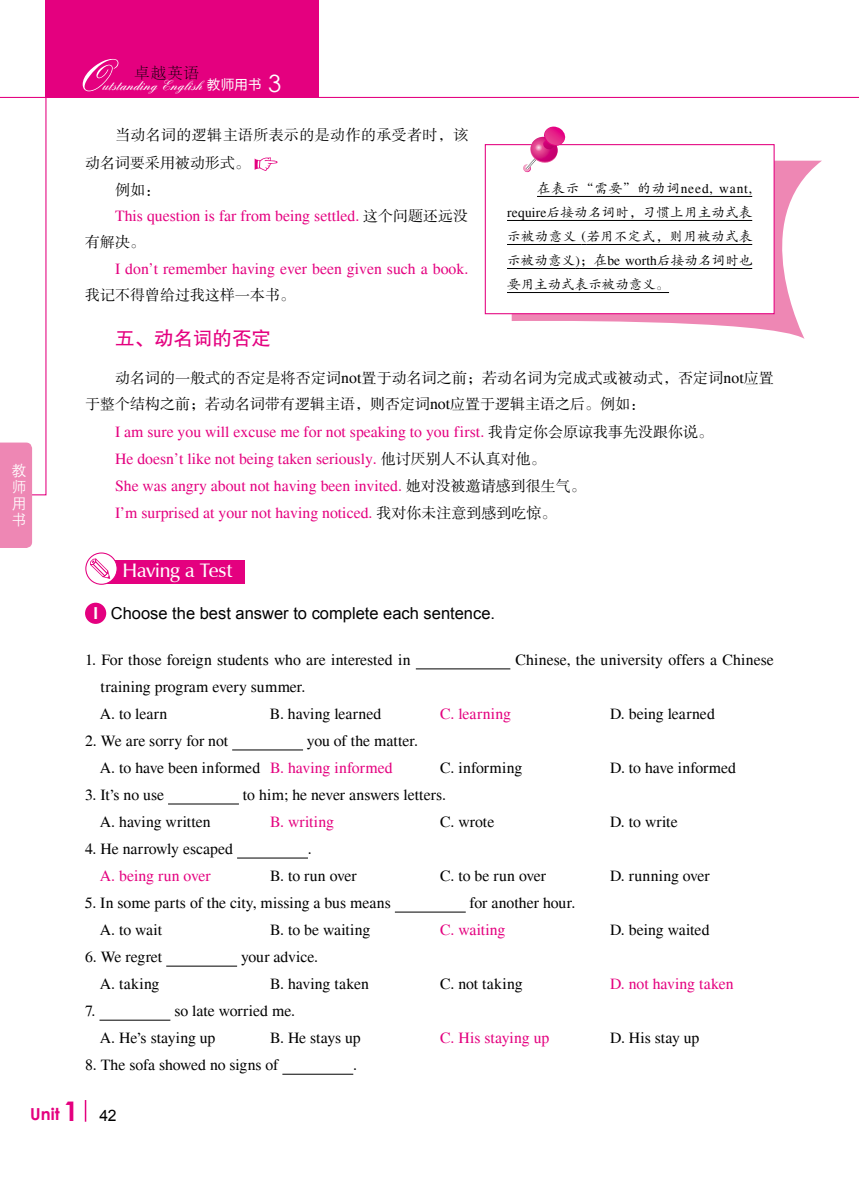
<style>
.page{position:relative;width:859px;height:1183px;background:#fff}
.page>*{position:absolute;margin:0;border:0;box-sizing:border-box;transform-origin:0 0}
.t1{font:23.85px "Century Gothic";color:#fff}
.t2{font:600 19.5px "Zapf Humanist 601 BT";letter-spacing:-.015em;color:#fff}
.t3{font:19.5px "FZHTJW GB1 0";color:#e4007f}
.t4{font:16.5px "Arial";color:#000}
.t5{font:700 16.5px "Century Gothic";color:#e4007f}
.t6{font:15.75px/27px "Times";color:#000}
.t7{font:15.75px/27px "Times";color:#e4007f}
.t8{font:15.75px "Arial";color:#000}
.t9{font:15px/26.4px "FZSSJW GB1 0";letter-spacing:.005em;color:#000}
.t10{font:15px/27.8px "FZSSJW GB1 0";letter-spacing:.025em;color:#000}
.t11{font:15px "FZBSJW GB1 0";color:#000}
.t12{font:15px/16.5px "FZZDXJW GB1 0";color:#fff;text-align:justify}
.t13{font:600 13.8px "Englische Sch T";letter-spacing:.01em;color:#fff}
.t14{font:13.5px/24px "FZKTJW GB1 0";letter-spacing:.015em;color:#000;text-align:justify}
.s1{font-family:"Microsoft Ya Hei";font-weight:400;font-size:13.05px}
.s2{font-family:"FZSSJW GB1 0";font-size:15px;color:#000}
.s3{font-size:15px}
.s4{font-family:"Times";font-size:15.75px}
.s5{font-family:"Times"}
.s6{font-size:27px}
.s7{font-weight:700;color:#fff}
.s8{color:#e4007f}
</style>
<div class="page">
<hr style="left:416px;top:668px;width:94px;height:1px;background:#000">
<hr style="left:232px;top:749px;width:71px;height:1px;background:#000">
<hr style="left:168px;top:803px;width:71px;height:1px;background:#000">
<hr style="left:237px;top:857px;width:71px;height:1px;background:#000">
<hr style="left:395px;top:911px;width:71px;height:1px;background:#000">
<hr style="left:166px;top:965px;width:71px;height:1px;background:#000">
<hr style="left:99px;top:1019px;width:71px;height:1px;background:#000">
<hr style="left:282px;top:1073px;width:71px;height:1px;background:#000">
<div style="left:85px;top:602px;width:21px;height:21px;background:#e4007f;border-radius:50%"></div>
<div style="left:104px;top:560px;width:140px;height:23px;background:#e4007f"></div>
<svg style="left:86px;top:553px;width:31px;height:31px"></svg>
<div style="left:85px;top:552px;width:33px;height:32px;border:1px solid #e4007f;border-radius:50%"></div>
<svg style="left:90px;top:558px;width:20px;height:22px"></svg>
<svg style="left:255px;top:157px;width:23px;height:14px"></svg>
<svg style="left:512px;top:160px;width:310px;height:179px"></svg>
<div style="left:485px;top:144px;width:290px;height:170px;background:#fff;border:1px solid #e4007f"></div>
<div style="left:524px;top:165px;width:7px;height:7px;background:#e83997;border-radius:50%"></div>
<svg style="left:523px;top:164px;width:7px;height:8px"></svg>
<svg style="left:525px;top:126px;width:42px;height:43px"></svg>
<hr style="left:537px;top:196px;width:215px;height:1px;background:#000">
<hr style="left:507px;top:220px;width:245px;height:1px;background:#000">
<hr style="left:507px;top:244px;width:74px;height:1px;background:#000">
<hr style="left:586px;top:244px;width:166px;height:1px;background:#000">
<hr style="left:507px;top:268px;width:68px;height:1px;background:#000">
<hr style="left:580px;top:268px;width:172px;height:1px;background:#000">
<hr style="left:507px;top:292px;width:162px;height:1px;background:#000">
<svg style="left:85px;top:1100px;width:1px;height:21px"></svg>
<div style="left:46px;top:0;width:273px;height:98px;background:#e4007f"></div>
<hr style="left:0;top:97px;width:859px;height:1px;background:#e4007f">
<svg style="left:83px;top:59px;width:35px;height:32px"></svg>
<svg style="left:0;top:0;width:47px;height:548px"></svg>
<p class="t12" style="left:12px;top:462px;width:16px">教师用书</p>
<p class="t11" style="left:134px;top:64px;width:66px">卓越英语</p>
<p class="t13" style="left:102px;top:78px;width:161px">utstanding English <span class="s1">教师用书</span></p>
<h1 class="t1" style="left:268px;top:67px;width:15px">3</h1>
<p class="t10" style="left:85px;top:122px;width:385px;text-indent:30px">当动名词的逻辑主语所表示的是动作的承受者时，该动名词要采用被动形式。</p>
<p class="t9" style="left:115px;top:177px;width:46px">例如：</p>
<p class="t7" style="left:115px;top:202px;width:355px">This question is far from being settled. <span class="s2">这个问题还远没</span></p>
<p class="t9" style="left:85px;top:230px;width:61px">有解决。</p>
<p class="t7" style="left:115px;top:255px;width:355px">I don<span class="s3">’</span>t remember having ever been given such a book.</p>
<p class="t9" style="left:85px;top:282px;width:211px">我记不得曾给过我这样一本书。</p>
<p class="t3" style="left:115px;top:328px;width:157px">五、动名词的否定</p>
<p class="t9" style="left:85px;top:365px;width:690px;text-indent:30px">动名词的一般式的否定是将否定词<span class="s4">not</span>置于动名词之前；若动名词为完成式或被动式，否定词<span class="s4">not</span>应置于整个结构之前；若动名词带有逻辑主语，则否定词<span class="s4">not</span>应置于逻辑主语之后。例如：</p>
<p class="t7" style="left:115px;top:418px;width:600px">I am sure you will excuse me for not speaking to you first. <span class="s2">我肯定你会原谅我事先没跟你说。</span>He doesn<span class="s3">’</span>t like not being taken seriously. <span class="s2">他讨厌别人不认真对他。<br></span>She was angry about not having been invited. <span class="s2">她对没被邀请感到很生气。<br></span>I<span class="s3">’</span>m surprised at your not having noticed. <span class="s2">我对你未注意到感到吃惊。</span></p>
<p class="t14" style="left:507px;top:176px;width:247px;text-indent:30px">在表示“需要”的动词<span class="s5">need, want, require</span>后接动名词时，习惯上用主动式表示被动意义 <span class="s5">(</span>若用不定式，则用被动式表示被动意义<span class="s5">)</span>；在<span class="s5">be worth</span>后接动名词时也要用主动式表示被动意义。</p>
<p class="t5" style="left:30px;top:1101px;width:50px">Unit <span class="s6">1</span></p>
<p class="t2" style="left:123px;top:558px;width:111px">Having a Test</p>
<p class="t4" style="left:94px;top:602px;width:403px"><span class="s7">I</span> Choose the best answer to complete each sentence.</p>
<p class="t6" style="left:85px;top:646px;width:327px">1. For those foreign students who are interested in</p>
<p class="t6" style="left:515px;top:646px;width:260px">Chinese, the university offers a Chinese</p>
<p class="t6" style="left:100px;top:673px;width:207px">training program every summer.<br>A. to learn</p>
<p class="t6" style="left:270px;top:700px;width:113px">B. having learned</p>
<p class="t7" style="left:440px;top:700px;width:72px">C. learning</p>
<p class="t6" style="left:610px;top:700px;width:106px">D. being learned</p>
<p class="t6" style="left:85px;top:727px;width:145px">2. We are sorry for not</p>
<p class="t6" style="left:100px;top:727px;width:320px;text-indent:207px">you of the matter.<br>A. to have been informed <span class="s8">B. having informed</span></p>
<p class="t6" style="left:440px;top:754px;width:84px">C. informing</p>
<p class="t6" style="left:610px;top:754px;width:127px">D. to have informed</p>
<p class="t6" style="left:85px;top:781px;width:81px">3. It’s no use</p>
<p class="t6" style="left:243px;top:781px;width:205px">to him; he never answers letters.</p>
<p class="t6" style="left:100px;top:808px;width:112px">A. having written</p>
<p class="t7" style="left:270px;top:808px;width:65px">B. writing</p>
<p class="t6" style="left:440px;top:808px;width:56px">C. wrote</p>
<p class="t6" style="left:610px;top:808px;width:69px">D. to write</p>
<p class="t6" style="left:85px;top:835px;width:150px">4. He narrowly escaped</p>
<p class="t6" style="left:308px;top:835px;width:5px">.</p>
<p class="t7" style="left:100px;top:862px;width:112px">A. being run over</p>
<p class="t6" style="left:270px;top:862px;width:88px">B. to run over</p>
<p class="t6" style="left:440px;top:862px;width:108px">C. to be run over</p>
<p class="t6" style="left:610px;top:862px;width:101px">D. running over</p>
<p class="t6" style="left:85px;top:889px;width:307px">5. In some parts of the city, missing a bus means</p>
<p class="t6" style="left:470px;top:889px;width:107px">for another hour.</p>
<p class="t6" style="left:100px;top:916px;width:64px">A. to wait</p>
<p class="t6" style="left:270px;top:916px;width:102px">B. to be waiting</p>
<p class="t7" style="left:440px;top:916px;width:67px">C. waiting</p>
<p class="t6" style="left:610px;top:916px;width:101px">D. being waited</p>
<p class="t6" style="left:85px;top:943px;width:79px">6. We regret</p>
<p class="t6" style="left:241px;top:943px;width:79px">your advice.</p>
<p class="t6" style="left:100px;top:970px;width:61px">A. taking</p>
<p class="t6" style="left:270px;top:970px;width:100px">B. having taken</p>
<p class="t6" style="left:440px;top:970px;width:84px">C. not taking</p>
<p class="t7" style="left:610px;top:970px;width:125px">D. not having taken</p>
<p class="t6" style="left:85px;top:997px;width:12px">7.</p>
<p class="t6" style="left:100px;top:997px;width:197px;text-indent:74px">so late worried me.<br>A. He’s staying up</p>
<p class="t6" style="left:270px;top:1024px;width:92px">B. He stays up</p>
<p class="t7" style="left:440px;top:1024px;width:111px">C. His staying up</p>
<p class="t6" style="left:610px;top:1024px;width:91px">D. His stay up</p>
<p class="t6" style="left:85px;top:1051px;width:195px">8. The sofa showed no signs of</p>
<p class="t6" style="left:353px;top:1051px;width:5px">.</p>
<p class="t8" style="left:99px;top:1104px;width:19px">42</p>
</div>
